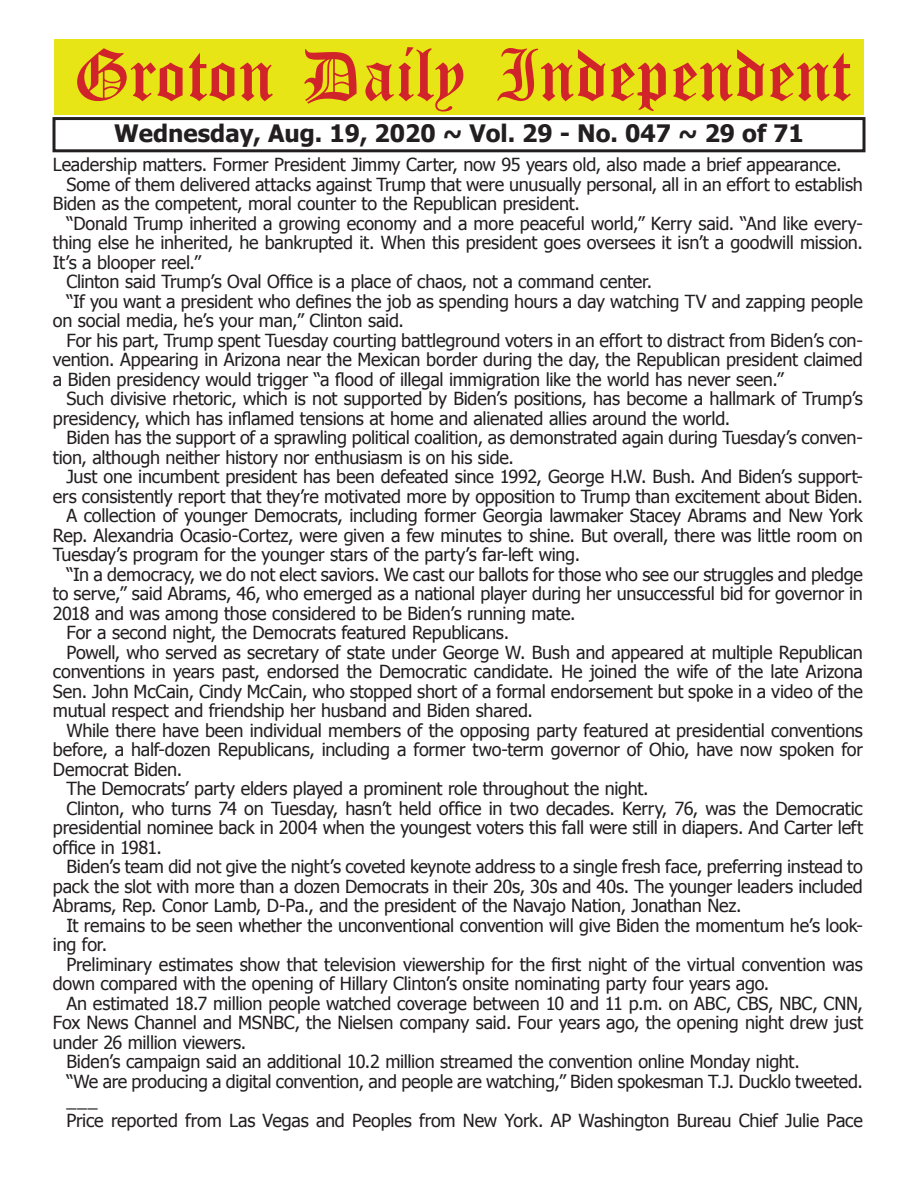
<style>
.page{position:relative;width:918px;height:1188px;background:#fff}
.page>*{position:absolute;margin:0;border:0;box-sizing:border-box;transform-origin:0 0}
.t1{font:54px "Old English Five";color:#d1232a}
.t2{font:700 24px "Tahoma";color:#231f20}
.t3{font:18px "Tahoma";letter-spacing:-.01em;color:#231f20}
</style>
<div class="page">
<div style="left:52px;top:117px;width:814px;height:35px;border:3px solid #231f20"></div>
<div style="left:54px;top:40px;width:810px;height:75px;background:#e7e515"></div>
<h1 class="t1" style="left:73px;top:50px;width:779px">Groton Daily Independent</h1>
<h2 class="t2" style="left:114px;top:116px;width:691px">Wednesday, Aug. 19, 2020 ~ Vol. 29 - No. 047 ~ 29 of 71</h2>
<p class="t3" style="left:53px;top:153px;width:790px">Leadership matters. Former President Jimmy Carter, now 95 years old, also made a brief appearance.</p>
<p class="t3" style="left:66px;top:172px;width:798px">Some of them delivered attacks against Trump that were unusually personal, all in an effort to establish</p>
<p class="t3" style="left:53px;top:192px;width:529px">Biden as the competent, moral counter to the Republican president.</p>
<p class="t3" style="left:66px;top:211px;width:798px">“Donald Trump inherited a growing economy and a more peaceful world,” Kerry said. “And like every-</p>
<p class="t3" style="left:53px;top:231px;width:812px">thing else he inherited, he bankrupted it. When this president goes oversees it isn’t a goodwill mission.</p>
<p class="t3" style="left:53px;top:250px;width:150px">It’s a blooper reel.”</p>
<p class="t3" style="left:66px;top:270px;width:588px">Clinton said Trump’s Oval Office is a place of chaos, not a command center.</p>
<p class="t3" style="left:66px;top:289px;width:798px">“If you want a president who defines the job as spending hours a day watching TV and zapping people</p>
<p class="t3" style="left:53px;top:309px;width:352px">on social media, he’s your man,” Clinton said.</p>
<p class="t3" style="left:66px;top:328px;width:798px">For his part, Trump spent Tuesday courting battleground voters in an effort to distract from Biden’s con-</p>
<p class="t3" style="left:53px;top:348px;width:812px">vention. Appearing in Arizona near the Mexican border during the day, the Republican president claimed</p>
<p class="t3" style="left:53px;top:367px;width:732px">a Biden presidency would trigger “a flood of illegal immigration like the world has never seen.”</p>
<p class="t3" style="left:66px;top:387px;width:798px">Such divisive rhetoric, which is not supported by Biden’s positions, has become a hallmark of Trump’s</p>
<p class="t3" style="left:53px;top:406px;width:679px">presidency, which has inflamed tensions at home and alienated allies around the world.</p>
<p class="t3" style="left:66px;top:426px;width:798px">Biden has the support of a sprawling political coalition, as demonstrated again during Tuesday’s conven-</p>
<p class="t3" style="left:53px;top:445px;width:463px">tion, although neither history nor enthusiasm is on his side.</p>
<p class="t3" style="left:66px;top:465px;width:798px">Just one incumbent president has been defeated since 1992, George H.W. Bush. And Biden’s support-</p>
<p class="t3" style="left:53px;top:484px;width:812px">ers consistently report that they’re motivated more by opposition to Trump than excitement about Biden.</p>
<p class="t3" style="left:66px;top:504px;width:798px">A collection of younger Democrats, including former Georgia lawmaker Stacey Abrams and New York</p>
<p class="t3" style="left:53px;top:523px;width:811px">Rep. Alexandria Ocasio-Cortez, were given a few minutes to shine. But overall, there was little room on</p>
<p class="t3" style="left:53px;top:543px;width:529px">Tuesday’s program for the younger stars of the party’s far-left wing.</p>
<p class="t3" style="left:66px;top:562px;width:798px">“In a democracy, we do not elect saviors. We cast our ballots for those who see our struggles and pledge</p>
<p class="t3" style="left:53px;top:582px;width:812px">to serve,” said Abrams, 46, who emerged as a national player during her unsuccessful bid for governor in</p>
<p class="t3" style="left:53px;top:601px;width:524px">2018 and was among those considered to be Biden’s running mate.</p>
<p class="t3" style="left:66px;top:621px;width:444px">For a second night, the Democrats featured Republicans.</p>
<p class="t3" style="left:66px;top:640px;width:798px">Powell, who served as secretary of state under George W. Bush and appeared at multiple Republican</p>
<p class="t3" style="left:53px;top:660px;width:811px">conventions in years past, endorsed the Democratic candidate. He joined the wife of the late Arizona</p>
<p class="t3" style="left:53px;top:679px;width:811px">Sen. John McCain, Cindy McCain, who stopped short of a formal endorsement but spoke in a video of the</p>
<p class="t3" style="left:53px;top:699px;width:482px">mutual respect and friendship her husband and Biden shared.</p>
<p class="t3" style="left:66px;top:718px;width:798px">While there have been individual members of the opposing party featured at presidential conventions</p>
<p class="t3" style="left:53px;top:738px;width:812px">before, a half-dozen Republicans, including a former two-term governor of Ohio, have now spoken for</p>
<p class="t3" style="left:53px;top:757px;width:131px">Democrat Biden.</p>
<p class="t3" style="left:66px;top:777px;width:584px">The Democrats’ party elders played a prominent role throughout the night.</p>
<p class="t3" style="left:66px;top:796px;width:798px">Clinton, who turns 74 on Tuesday, hasn’t held office in two decades. Kerry, 76, was the Democratic</p>
<p class="t3" style="left:53px;top:816px;width:812px">presidential nominee back in 2004 when the youngest voters this fall were still in diapers. And Carter left</p>
<p class="t3" style="left:53px;top:835px;width:110px">office in 1981.</p>
<p class="t3" style="left:66px;top:855px;width:798px">Biden’s team did not give the night’s coveted keynote address to a single fresh face, preferring instead to</p>
<p class="t3" style="left:53px;top:874px;width:812px">pack the slot with more than a dozen Democrats in their 20s, 30s and 40s. The younger leaders included</p>
<p class="t3" style="left:53px;top:894px;width:690px">Abrams, Rep. Conor Lamb, D-Pa., and the president of the Navajo Nation, Jonathan Nez.</p>
<p class="t3" style="left:66px;top:913px;width:798px">It remains to be seen whether the unconventional convention will give Biden the momentum he’s look-</p>
<p class="t3" style="left:53px;top:933px;width:56px">ing for.</p>
<p class="t3" style="left:66px;top:952px;width:798px">Preliminary estimates show that television viewership for the first night of the virtual convention was</p>
<p class="t3" style="left:53px;top:972px;width:718px">down compared with the opening of Hillary Clinton’s onsite nominating party four years ago.</p>
<p class="t3" style="left:66px;top:991px;width:798px">An estimated 18.7 million people watched coverage between 10 and 11 p.m. on ABC, CBS, NBC, CNN,</p>
<p class="t3" style="left:53px;top:1011px;width:812px">Fox News Channel and MSNBC, the Nielsen company said. Four years ago, the opening night drew just</p>
<p class="t3" style="left:53px;top:1030px;width:195px">under 26 million viewers.</p>
<p class="t3" style="left:66px;top:1050px;width:735px">Biden’s campaign said an additional 10.2 million streamed the convention online Monday night.</p>
<p class="t3" style="left:66px;top:1069px;width:798px">“We are producing a digital convention, and people are watching,” Biden spokesman T.J. Ducklo tweeted.</p>
<p class="t3" style="left:66px;top:1089px;width:33px">___</p>
<p class="t3" style="left:66px;top:1108px;width:798px">Price reported from Las Vegas and Peoples from New York. AP Washington Bureau Chief Julie Pace</p>
</div>
